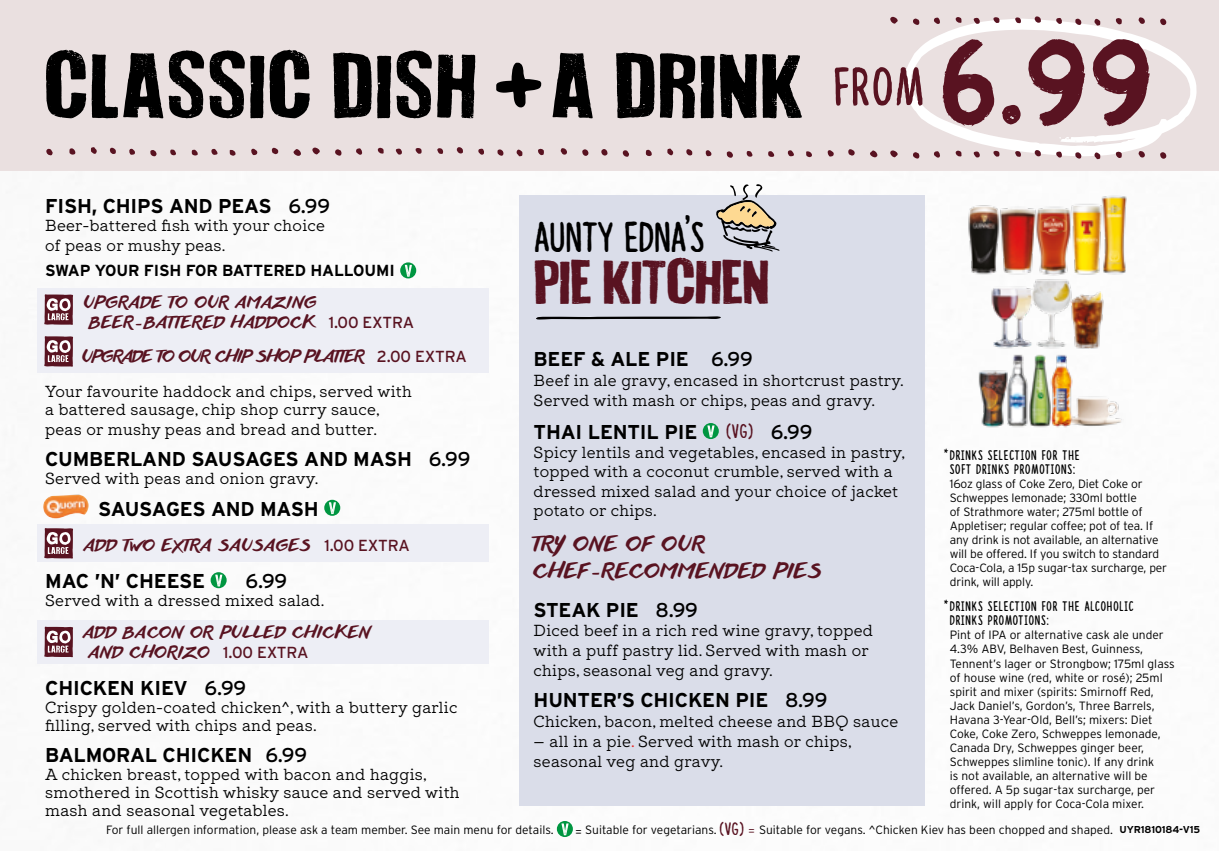
<style>
.page{position:relative;width:1219px;height:851px;background:#fff}
.page>*{position:absolute;margin:0;border:0;box-sizing:border-box;transform-origin:0 0}
.t1{font:126.4px "Fibre Vintage";color:#591321}
.t2{font:70.4px "How To Disappear";letter-spacing:.04em;color:#000}
.t3{font:47.8px "How To Disappear";color:#591321}
.t4{font:43px "Lazingonasunnyafternoon";color:#000}
.t5{font:700 20px "Interstate";letter-spacing:-.01em;color:#000}
.t6{font:20px/26.8px "Anothershabby";letter-spacing:.08em;color:#591321}
.t7{font:20px "Lazingonasunnyafternoon";color:#591321}
.t8{font:20px "Interstate";color:#000}
.t9{font:16px/18px "Locke";letter-spacing:.02em;color:#000}
.t10{font:16px/20px "Anothershabby";letter-spacing:.08em;color:#591321}
.t11{font:16px "Anothershabby";color:#591321}
.t12{font:700 16px "Interstate";letter-spacing:-.01em;color:#000}
.t13{font:14px/14px "Lazingonasunnyafternoon";letter-spacing:.06em;color:#000}
.t14{font:300 12px/14px "Interstate";color:#000}
.t15{font:12px "Lazingonasunnyafternoon";color:#000}
.s1{font-family:"Lazingonasunnyafternoon";font-size:155px}
.s2{font-weight:400}
.s3{font-family:"Interstate"}
.s4{font-family:"Interstate";color:#000}
.s5{color:#e52321}
.s6{font-family:"Lazingonasunnyafternoon";font-weight:400;font-size:18px;color:#591321}
.s7{color:#591321}
.s8{font-weight:700;font-size:10px}
</style>
<div class="page">
<div style="left:519px;top:195px;width:406px;height:610px;background:#dadde9"></div>
<div style="left:37px;top:288px;width:452px;height:84px;background:#edeef5"></div>
<div style="left:37px;top:524px;width:452px;height:38px;background:#edeef5"></div>
<div style="left:37px;top:620px;width:452px;height:43px;background:#edeef5"></div>
<svg style="left:703px;top:423px;width:16px;height:16px"></svg>
<svg style="left:707px;top:425px;width:7px;height:12px"></svg>
<svg style="left:400px;top:262px;width:16px;height:16px"></svg>
<svg style="left:405px;top:265px;width:7px;height:12px"></svg>
<svg style="left:324px;top:499px;width:16px;height:16px"></svg>
<svg style="left:329px;top:502px;width:7px;height:12px"></svg>
<svg style="left:211px;top:572px;width:16px;height:16px"></svg>
<svg style="left:215px;top:574px;width:7px;height:12px"></svg>
<svg style="left:44px;top:294px;width:29px;height:31px"></svg>
<svg style="left:44px;top:336px;width:29px;height:31px"></svg>
<svg style="left:44px;top:528px;width:29px;height:30px"></svg>
<svg style="left:44px;top:626px;width:29px;height:31px"></svg>
<img style="left:43px;top:494px;width:46px;height:24px">
<div style="left:0;top:0;width:1219px;height:170px;background:#eae0e0"></div>
<svg style="left:150px;top:150px;width:7px;height:7px"></svg>
<svg style="left:293px;top:149px;width:8px;height:7px"></svg>
<svg style="left:229px;top:149px;width:7px;height:7px"></svg>
<svg style="left:191px;top:149px;width:7px;height:7px"></svg>
<svg style="left:170px;top:149px;width:6px;height:7px"></svg>
<svg style="left:46px;top:148px;width:7px;height:8px"></svg>
<svg style="left:251px;top:148px;width:7px;height:7px"></svg>
<svg style="left:211px;top:148px;width:7px;height:7px"></svg>
<svg style="left:129px;top:148px;width:6px;height:7px"></svg>
<svg style="left:69px;top:148px;width:7px;height:7px"></svg>
<svg style="left:271px;top:147px;width:8px;height:7px"></svg>
<svg style="left:109px;top:147px;width:7px;height:7px"></svg>
<svg style="left:91px;top:147px;width:6px;height:7px"></svg>
<svg style="left:727px;top:151px;width:6px;height:7px"></svg>
<svg style="left:870px;top:150px;width:7px;height:7px"></svg>
<svg style="left:806px;top:151px;width:6px;height:6px"></svg>
<svg style="left:768px;top:151px;width:6px;height:6px"></svg>
<svg style="left:746px;top:151px;width:6px;height:6px"></svg>
<svg style="left:623px;top:150px;width:6px;height:7px"></svg>
<svg style="left:827px;top:150px;width:7px;height:6px"></svg>
<svg style="left:787px;top:150px;width:7px;height:6px"></svg>
<svg style="left:705px;top:150px;width:7px;height:6px"></svg>
<svg style="left:646px;top:150px;width:6px;height:6px"></svg>
<svg style="left:601px;top:149px;width:7px;height:7px"></svg>
<svg style="left:848px;top:149px;width:7px;height:7px"></svg>
<svg style="left:686px;top:149px;width:6px;height:7px"></svg>
<svg style="left:667px;top:148px;width:6px;height:7px"></svg>
<svg style="left:456px;top:147px;width:7px;height:7px"></svg>
<svg style="left:312px;top:147px;width:8px;height:8px"></svg>
<svg style="left:377px;top:148px;width:7px;height:6px"></svg>
<svg style="left:416px;top:148px;width:6px;height:6px"></svg>
<svg style="left:437px;top:148px;width:7px;height:6px"></svg>
<svg style="left:561px;top:148px;width:6px;height:7px"></svg>
<svg style="left:356px;top:148px;width:7px;height:7px"></svg>
<svg style="left:395px;top:148px;width:7px;height:7px"></svg>
<svg style="left:478px;top:149px;width:6px;height:6px"></svg>
<svg style="left:538px;top:148px;width:6px;height:7px"></svg>
<svg style="left:582px;top:149px;width:7px;height:7px"></svg>
<svg style="left:335px;top:149px;width:7px;height:7px"></svg>
<svg style="left:497px;top:149px;width:7px;height:7px"></svg>
<svg style="left:516px;top:149px;width:7px;height:7px"></svg>
<svg style="left:890px;top:150px;width:8px;height:7px"></svg>
<svg style="left:890px;top:17px;width:8px;height:7px"></svg>
<svg style="left:905px;top:16px;width:292px;height:144px"></svg>
<img style="left:968px;top:195px;width:159px;height:80px">
<img style="left:978px;top:354px;width:144px;height:74px">
<img style="left:989px;top:266px;width:119px;height:83px">
<svg style="left:716px;top:184px;width:63px;height:67px"></svg>
<svg style="left:536px;top:316px;width:185px;height:3px"></svg>
<svg style="left:557px;top:820px;width:16px;height:16px"></svg>
<svg style="left:561px;top:823px;width:8px;height:12px"></svg>
<h2 class="t2" style="left:45px;top:46px;width:880px">CLASSIC DISH <span class="s1">+</span> A DRINK <sup>FROM</sup></h2>
<h1 class="t1" style="left:940px;top:37px;width:214px">6.99</h1>
<h3 class="t5" style="left:45px;top:194px;width:287px">FISH, CHIPS AND PEAS <span class="s2">6.99</span></h3>
<h3 class="t9" style="left:45px;top:215px;width:281px;line-height:20px">Beer-battered fish with your choice of peas or mushy peas.</h3>
<h3 class="t12" style="left:45px;top:262px;width:351px">SWAP YOUR FISH FOR BATTERED HALLOUMI</h3>
<h3 class="t10" style="left:89px;top:292px;width:326px;text-indent:-6px">UPGRADE TO OUR AMAZING<br>BEER-BATTERED HADDOCK <span class="s3">1.00 EXTRA</span></h3>
<h3 class="t11" style="left:82px;top:347px;width:386px">UPGRADE TO OUR CHIP SHOP PLATTER <span class="s3">2.00 EXTRA</span></h3>
<h3 class="t9" style="left:45px;top:382px;width:368px">Your favourite haddock and chips, served with a battered sausage, chip shop curry sauce,</h3>
<h3 class="t9" style="left:45px;top:420px;width:333px">peas or mushy peas and bread and butter.</h3>
<h3 class="t5" style="left:45px;top:448px;width:427px">CUMBERLAND SAUSAGES AND MASH <span class="s2">6.99</span></h3>
<h3 class="t9" style="left:45px;top:470px;width:275px">Served with peas and onion gravy.</h3>
<h3 class="t5" style="left:98px;top:497px;width:222px">SAUSAGES AND MASH</h3>
<h3 class="t10" style="left:84px;top:535px;width:327px">ADD TWO EXTRA SAUSAGES <span class="s3">1.00 EXTRA</span></h3>
<h3 class="t5" style="left:45px;top:570px;width:162px">MAC ’N’ CHEESE</h3>
<h3 class="t8" style="left:246px;top:570px;width:43px">6.99</h3>
<h3 class="t9" style="left:45px;top:591px;width:281px">Served with a dressed mixed salad.</h3>
<h3 class="t10" style="left:89px;top:622px;width:283px;text-indent:-6px">ADD BACON OR PULLED CHICKEN<br>AND CHORIZO <span class="s3">1.00 EXTRA</span></h3>
<h3 class="t5" style="left:45px;top:676px;width:203px">CHICKEN KIEV <span class="s2">6.99</span></h3>
<h3 class="t9" style="left:45px;top:698px;width:414px">Crispy golden-coated chicken^, with a buttery garlic filling, served with chips and peas.</h3>
<h3 class="t5" style="left:45px;top:743px;width:263px">BALMORAL CHICKEN <span class="s2">6.99</span></h3>
<h3 class="t9" style="left:45px;top:765px;width:416px">A chicken breast, topped with bacon and haggis, smothered in Scottish whisky sauce and served with mash and seasonal vegetables.</h3>
<h3 class="t4" style="left:534px;top:211px;width:172px">AUNTY EDNA’S</h3>
<h3 class="t3" style="left:534px;top:255px;width:237px">PIE KITCHEN</h3>
<h3 class="t5" style="left:534px;top:347px;width:221px">BEEF &amp; ALE PIE <span class="s2">6.99</span></h3>
<h3 class="t9" style="left:534px;top:370px;width:372px;line-height:20px">Beef in ale gravy, encased in shortcrust pastry.<br>Served with mash or chips, peas and gravy.</h3>
<h3 class="t5" style="left:534px;top:421px;width:165px">THAI LENTIL PIE</h3>
<h3 class="t7" style="left:726px;top:419px;width:87px">(vg) <span class="s4">6.99</span></h3>
<h3 class="t9" style="left:534px;top:443px;width:373px;line-height:19.2px">Spicy lentils and vegetables, encased in pastry, topped with a coconut crumble, served with a dressed mixed salad and your choice of jacket potato or chips.</h3>
<h3 class="t6" style="left:534px;top:531px;width:289px">TRY ONE OF OUR<br>CHEF-RECOMMENDED PIES</h3>
<h3 class="t5" style="left:534px;top:599px;width:166px">STEAK PIE <span class="s2">8.99</span></h3>
<h3 class="t9" style="left:534px;top:621px;width:341px;line-height:19.6px">Diced beef in a rich red wine gravy, topped with a puff pastry lid. Served with mash or chips, seasonal veg and gravy.</h3>
<h3 class="t5" style="left:534px;top:688px;width:295px">HUNTER’S CHICKEN PIE <span class="s2">8.99</span></h3>
<h3 class="t9" style="left:534px;top:712px;width:366px">Chicken, bacon, melted cheese and BBQ sauce</h3>
<h3 class="t9" style="left:534px;top:731px;width:320px;line-height:20px">— all in a pie<span class="s5">.</span> Served with mash or chips, seasonal veg and gravy.</h3>
<p class="t15" style="left:944px;top:447px;width:5px">*</p>
<p class="t13" style="left:950px;top:448px;width:131px">DRINKS SELECTION FOR THE<br>SOFT DRINKS PROMOTIONS:</p>
<p class="t14" style="left:950px;top:476px;width:219px">16oz glass of Coke Zero, Diet Coke or Schweppes lemonade; 330ml bottle<br>of Strathmore water; 275ml bottle of Appletiser; regular coffee; pot of tea. If any drink is not available, an alternative will be offered. If you switch to standard Coca-Cola, a 15p sugar-tax surcharge, per drink, will apply.</p>
<p class="t13" style="left:950px;top:599px;width:185px">DRINKS SELECTION FOR THE ALCOHOLIC<br>DRINKS PROMOTIONS:</p>
<p class="t14" style="left:950px;top:628px;width:227px">Pint of IPA or alternative cask ale under 4.3% ABV, Belhaven Best, Guinness, Tennent’s lager or Strongbow; 175ml glass of house wine (red, white or rosé); 25ml spirit and mixer (spirits: Smirnoff Red, Jack Daniel’s, Gordon’s, Three Barrels, Havana 3-Year-Old, Bell’s; mixers: Diet Coke, Coke Zero, Schweppes lemonade, Canada Dry, Schweppes ginger beer, Schweppes slimline tonic). If any drink<br>is not available, an alternative will be offered. A 5p sugar-tax surcharge, per drink, will apply for Coca-Cola mixer.</p>
<p class="t15" style="left:944px;top:598px;width:5px">*</p>
<p class="t14" style="left:106px;top:822px;width:449px">For full allergen information, please ask a team member. See main menu for details.</p>
<p class="t14" style="left:575px;top:822px;width:626px">= Suitable for vegetarians. <span class="s6">(vg)</span> <span class="s7">=</span> Suitable for vegans. ^Chicken Kiev has been chopped and shaped. <span class="s8">UYR1810184-V15</span></p>
</div>
